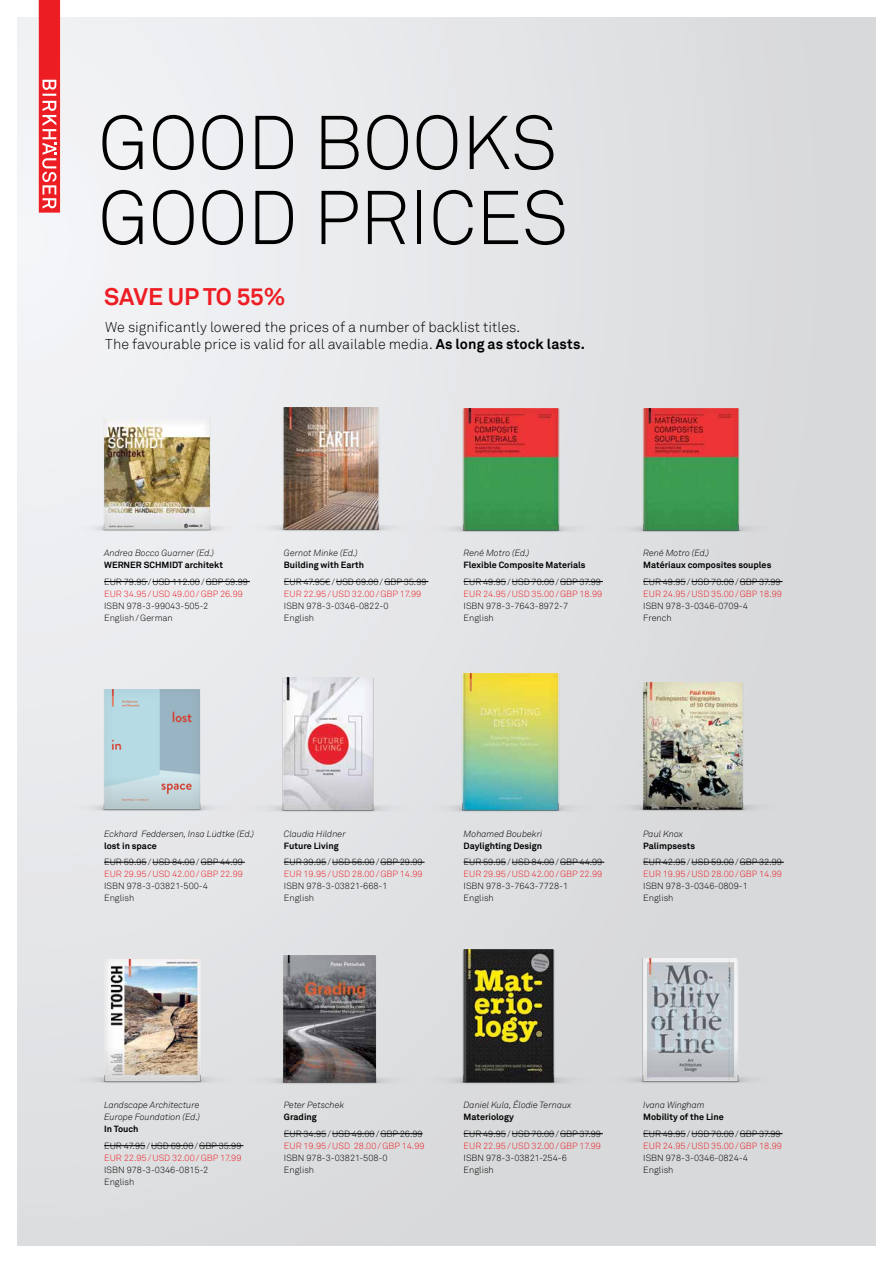
<style>
.page{position:relative;width:893px;height:1263px;background:#fff}
.page>*{position:absolute;margin:0;border:0;box-sizing:border-box;transform-origin:0 0}
.t1{font:300 75px/75px "Akkurat";color:#000}
.t2{font:700 24px "Akkurat";letter-spacing:-.01em;color:#ed1d24}
.t3{font:300 14.25px/17.2px "Akkurat";color:#000}
.t4{font:300 9px/12px "Akkurat";color:#000}
.t5{font:300 9px "Akkurat";color:#ed1d24}
.t6{font:italic 300 9px/12px "Akkurat";color:#000}
.t7{font:700 9px "Akkurat";color:#000}
.s1{font-weight:700}
</style>
<div class="page">
<div style="left:17px;top:17px;width:859px;height:1229px;background:linear-gradient(to right,#edeef0,#d6d8d9)"></div>
<hr style="left:104px;top:581px;width:44px;height:1px;background:#000">
<hr style="left:152px;top:581px;width:48px;height:1px;background:#000">
<hr style="left:206px;top:581px;width:44px;height:1px;background:#000">
<hr style="left:284px;top:581px;width:46px;height:1px;background:#000">
<hr style="left:336px;top:581px;width:43px;height:1px;background:#000">
<hr style="left:384px;top:581px;width:44px;height:1px;background:#000">
<hr style="left:464px;top:581px;width:42px;height:1px;background:#000">
<hr style="left:512px;top:581px;width:42px;height:1px;background:#000">
<hr style="left:560px;top:581px;width:43px;height:1px;background:#000">
<hr style="left:643px;top:581px;width:43px;height:1px;background:#000">
<hr style="left:691px;top:581px;width:43px;height:1px;background:#000">
<hr style="left:740px;top:581px;width:42px;height:1px;background:#000">
<img style="left:70px;top:419px;width:173px;height:113px">
<img style="left:242px;top:407px;width:179px;height:124px">
<img style="left:421px;top:409px;width:359px;height:123px">
<hr style="left:104px;top:1145px;width:41px;height:1px;background:#000">
<hr style="left:151px;top:1145px;width:42px;height:1px;background:#000">
<hr style="left:199px;top:1145px;width:44px;height:1px;background:#000">
<hr style="left:284px;top:1133px;width:42px;height:1px;background:#000">
<hr style="left:332px;top:1133px;width:43px;height:1px;background:#000">
<hr style="left:380px;top:1133px;width:43px;height:1px;background:#000">
<hr style="left:464px;top:1133px;width:42px;height:1px;background:#000">
<hr style="left:512px;top:1133px;width:42px;height:1px;background:#000">
<hr style="left:560px;top:1133px;width:43px;height:1px;background:#000">
<hr style="left:643px;top:1133px;width:43px;height:1px;background:#000">
<hr style="left:691px;top:1133px;width:43px;height:1px;background:#000">
<hr style="left:740px;top:1133px;width:42px;height:1px;background:#000">
<img style="left:239px;top:955px;width:179px;height:129px">
<img style="left:62px;top:959px;width:180px;height:125px">
<img style="left:601px;top:958px;width:179px;height:125px">
<img style="left:418px;top:949px;width:182px;height:135px">
<hr style="left:104px;top:862px;width:43px;height:1px;background:#000">
<hr style="left:152px;top:862px;width:43px;height:1px;background:#000">
<hr style="left:201px;top:862px;width:44px;height:1px;background:#000">
<hr style="left:284px;top:862px;width:42px;height:1px;background:#000">
<hr style="left:332px;top:862px;width:43px;height:1px;background:#000">
<hr style="left:380px;top:862px;width:45px;height:1px;background:#000">
<hr style="left:464px;top:862px;width:42px;height:1px;background:#000">
<hr style="left:512px;top:862px;width:42px;height:1px;background:#000">
<hr style="left:560px;top:862px;width:44px;height:1px;background:#000">
<hr style="left:643px;top:862px;width:43px;height:1px;background:#000">
<hr style="left:691px;top:862px;width:43px;height:1px;background:#000">
<hr style="left:740px;top:862px;width:44px;height:1px;background:#000">
<img style="left:63px;top:689px;width:174px;height:122px">
<img style="left:420px;top:674px;width:181px;height:138px">
<img style="left:237px;top:678px;width:182px;height:134px">
<img style="left:600px;top:682px;width:187px;height:129px">
<svg style="left:39px;top:0;width:21px;height:213px;background:#ef3f45"></svg>
<h1 class="t1" style="left:98px;top:107px;width:472px">GOOD BOOKS<br>GOOD PRiCES</h1>
<h2 class="t2" style="left:104px;top:281px;width:183px">SAVE UP TO 55%</h2>
<h3 class="t3" style="left:105px;top:318px;width:481px">We significantly lowered the prices of a number of backlist titles.<br>The favourable price is valid for all available media. <span class="s1">As long as stock lasts.</span></h3>
<p class="t6" style="left:104px;top:547px;width:111px">Andrea Bocco Guarner (Ed.)</p>
<p class="t7" style="left:104px;top:559px;width:120px">WERNER SCHMIDT architekt</p>
<p class="t4" style="left:104px;top:576px;width:145px">EUR 79.95/USD 112.00/GBP 59.99</p>
<p class="t5" style="left:104px;top:588px;width:140px">EUR 34.95/USD 49.00/GBP 26.99</p>
<p class="t4" style="left:104px;top:600px;width:106px">ISBN 978-3-99043-505-2<br>English/German</p>
<p class="t6" style="left:284px;top:547px;width:75px">Gernot Minke (Ed.)</p>
<p class="t7" style="left:284px;top:559px;width:82px">Building with Earth</p>
<p class="t4" style="left:284px;top:576px;width:144px">EUR 47.95€/USD 69.00/GBP 35.99</p>
<p class="t5" style="left:284px;top:588px;width:139px">EUR 22.95/USD 32.00/GBP 17.99</p>
<p class="t4" style="left:284px;top:600px;width:106px">ISBN 978-3-0346-0822-0<br>English</p>
<p class="t6" style="left:464px;top:547px;width:67px">René Motro (Ed.)</p>
<p class="t7" style="left:464px;top:559px;width:124px">Flexible Composite Materials</p>
<p class="t4" style="left:464px;top:576px;width:139px">EUR 49.95/USD 70.00/GBP 37.99</p>
<p class="t5" style="left:464px;top:588px;width:140px">EUR 24.95/USD 35.00/GBP 18.99</p>
<p class="t4" style="left:464px;top:600px;width:106px">ISBN 978-3-7643-8972-7<br>English</p>
<p class="t6" style="left:643px;top:547px;width:67px">René Motro (Ed.)</p>
<p class="t7" style="left:643px;top:559px;width:130px">Matériaux composites souples</p>
<p class="t4" style="left:643px;top:576px;width:139px">EUR 49.95/USD 70.00/GBP 37.99</p>
<p class="t5" style="left:643px;top:588px;width:140px">EUR 24.95/USD 35.00/GBP 18.99</p>
<p class="t4" style="left:643px;top:600px;width:106px">ISBN 978-3-0346-0709-4<br>French</p>
<p class="t6" style="left:104px;top:828px;width:152px">Eckhard Feddersen, Insa Lüdtke (Ed.)</p>
<p class="t7" style="left:104px;top:840px;width:54px">lost in space</p>
<p class="t4" style="left:104px;top:856px;width:140px">EUR 59.95/USD 84.00/GBP 44.99</p>
<p class="t5" style="left:104px;top:869px;width:140px">EUR 29.95/USD 42.00/GBP 22.99</p>
<p class="t4" style="left:104px;top:880px;width:105px">ISBN 978-3-03821-500-4<br>English</p>
<p class="t6" style="left:284px;top:828px;width:63px">Claudia Hildner</p>
<p class="t7" style="left:284px;top:840px;width:56px">Future Living</p>
<p class="t4" style="left:284px;top:856px;width:140px">EUR 39.95/USD 56.00/GBP 29.99</p>
<p class="t5" style="left:284px;top:869px;width:140px">EUR 19.95/USD 28.00/GBP 14.99</p>
<p class="t4" style="left:284px;top:880px;width:105px">ISBN 978-3-03821-668-1<br>English</p>
<p class="t6" style="left:464px;top:828px;width:80px">Mohamed Boubekri</p>
<p class="t7" style="left:464px;top:840px;width:80px">Daylighting Design</p>
<p class="t4" style="left:464px;top:856px;width:140px">EUR 59.95/USD 84.00/GBP 44.99</p>
<p class="t5" style="left:464px;top:869px;width:140px">EUR 29.95/USD 42.00/GBP 22.99</p>
<p class="t4" style="left:464px;top:880px;width:106px">ISBN 978-3-7643-7728-1<br>English</p>
<p class="t6" style="left:643px;top:828px;width:41px">Paul Knox</p>
<p class="t7" style="left:643px;top:840px;width:53px">Palimpsests</p>
<p class="t4" style="left:643px;top:856px;width:140px">EUR 42.95/USD 59.00/GBP 32.99</p>
<p class="t5" style="left:643px;top:869px;width:140px">EUR 19.95/USD 28.00/GBP 14.99</p>
<p class="t4" style="left:643px;top:880px;width:106px">ISBN 978-3-0346-0809-1<br>English</p>
<p class="t6" style="left:104px;top:1099px;width:97px">Landscape Architecture<br>Europe Foundation (Ed.)</p>
<p class="t7" style="left:104px;top:1123px;width:36px">In Touch</p>
<p class="t4" style="left:104px;top:1140px;width:139px">EUR 47.95/USD 69.00/GBP 35.99</p>
<p class="t5" style="left:104px;top:1152px;width:139px">EUR 22.95/USD 32.00/GBP 17.99</p>
<p class="t4" style="left:104px;top:1164px;width:106px">ISBN 978-3-0346-0815-2<br>English</p>
<p class="t6" style="left:284px;top:1099px;width:62px">Peter Petschek</p>
<p class="t7" style="left:284px;top:1111px;width:34px">Grading</p>
<p class="t4" style="left:284px;top:1128px;width:140px">EUR 34.95/USD 49.00/GBP 26.99</p>
<p class="t5" style="left:284px;top:1140px;width:142px">EUR 19.95/USD 28.00/GBP 14.99</p>
<p class="t4" style="left:284px;top:1152px;width:105px">ISBN 978-3-03821-508-0<br>English</p>
<p class="t6" style="left:464px;top:1099px;width:109px">Daniel Kula, Élodie Ternaux</p>
<p class="t7" style="left:464px;top:1111px;width:52px">Materiology</p>
<p class="t4" style="left:464px;top:1128px;width:139px">EUR 49.95/USD 70.00/GBP 37.99</p>
<p class="t5" style="left:464px;top:1140px;width:139px">EUR 22.95/USD 32.00/GBP 17.99</p>
<p class="t4" style="left:464px;top:1152px;width:105px">ISBN 978-3-03821-254-6<br>English</p>
<p class="t6" style="left:643px;top:1099px;width:63px">Ivana Wingham</p>
<p class="t7" style="left:643px;top:1111px;width:82px">Mobility of the Line</p>
<p class="t4" style="left:643px;top:1128px;width:139px">EUR 49.95/USD 70.00/GBP 37.99</p>
<p class="t5" style="left:643px;top:1140px;width:140px">EUR 24.95/USD 35.00/GBP 18.99</p>
<p class="t4" style="left:643px;top:1152px;width:106px">ISBN 978-3-0346-0824-4<br>English</p>
</div>
